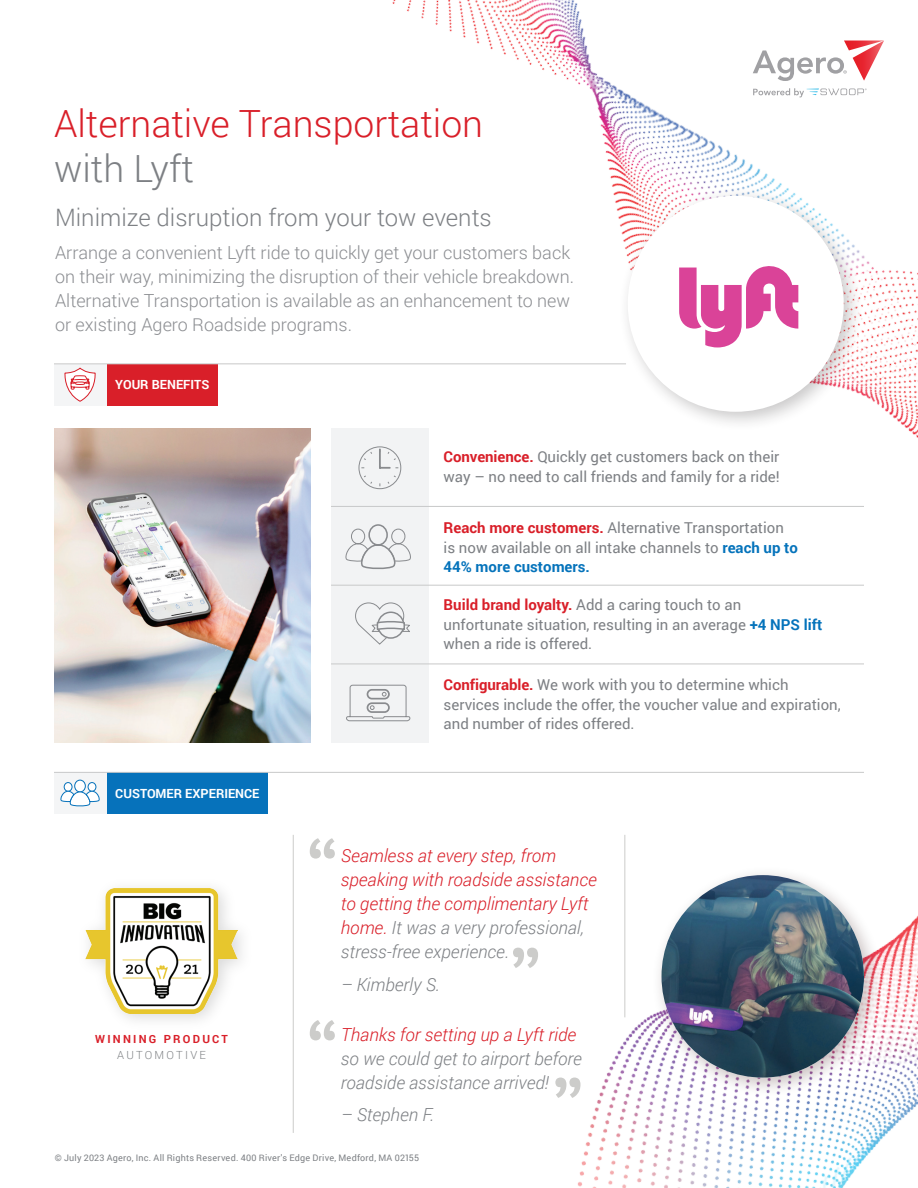
<style>
.page{position:relative;width:918px;height:1188px;background:#fff}
.page>*{position:absolute;margin:0;border:0;box-sizing:border-box;transform-origin:0 0}
.t1{font:300 37.5px "Roboto";color:#d91f29}
.t2{font:300 37.5px "Roboto";color:#7d8084}
.t3{font:300 24px "Roboto";color:#7d8084}
.t4{font:300 18px/24px "Roboto";color:#8b8d91}
.t5{font:italic 300 18px/24px "Roboto";color:#d91f29}
.t6{font:italic 300 18px/24px "Roboto";color:#7d8084}
.t7{font:15px/19.5px "Roboto";color:#7d8084}
.t8{font:700 12.6px "Roboto";color:#fff}
.t9{font:700 11.25px "Roboto";letter-spacing:.2em;color:#d91f29}
.t10{font:300 11.25px "Roboto";letter-spacing:.2em;color:#7e8184}
.t11{font:9px "Roboto";letter-spacing:.025em;color:#7d8084}
.s1{font-weight:700;color:#d91f29}
.s2{font-weight:700;color:#0573bb}
.s3{color:#7d8084}
</style>
<div class="page">
<img style="left:166px;top:0;width:752px;height:527px">
<svg style="left:753px;top:40px;width:131px;height:41px"></svg>
<svg style="left:753px;top:88px;width:114px;height:9px"></svg>
<div style="left:106px;top:772px;width:162px;height:42px;background:#0672bb"></div>
<div style="left:54px;top:772px;width:52px;height:42px;background:#f4f5f6"></div>
<div style="left:75px;top:780px;width:10px;height:12px;background:#fff;border-radius:50%"></div>
<div style="left:74px;top:780px;width:12px;height:12px;border:1px solid #0672bb;border-radius:50%"></div>
<div style="left:64px;top:783px;width:8px;height:8px;background:#fff;border-radius:50%"></div>
<div style="left:64px;top:782px;width:8px;height:10px;border:1px solid #0672bb;border-radius:50%"></div>
<div style="left:88px;top:783px;width:8px;height:8px;background:#fff;border-radius:50%"></div>
<div style="left:88px;top:782px;width:8px;height:10px;border:1px solid #0672bb;border-radius:50%"></div>
<svg style="left:60px;top:791px;width:40px;height:16px"></svg>
<div style="left:106px;top:364px;width:111px;height:41px;background:#d91f29"></div>
<div style="left:54px;top:364px;width:52px;height:41px;background:#f4f5f6"></div>
<svg style="left:64px;top:368px;width:32px;height:34px"></svg>
<div style="left:617px;top:185px;width:246px;height:247px;background:#231f20;opacity:.25"></div>
<div style="left:628px;top:196px;width:216px;height:216px;background:#fff;border-radius:50%"></div>
<hr style="left:54px;top:363px;width:572px;height:1px;background:#c8c9c9">
<hr style="left:54px;top:772px;width:810px;height:1px;background:#c8c9c9">
<img style="left:54px;top:428px;width:256px;height:314px">
<svg style="left:679px;top:266px;width:119px;height:81px"></svg>
<div style="left:331px;top:428px;width:98px;height:314px;background:#f2f3f4"></div>
<hr style="left:331px;top:664px;width:533px;height:1px;background:#c8c9c9">
<hr style="left:331px;top:585px;width:533px;height:1px;background:#c8c9c9">
<hr style="left:331px;top:506px;width:533px;height:1px;background:#c8c9c9">
<svg style="left:355px;top:603px;width:55px;height:42px"></svg>
<img style="left:517px;top:837px;width:401px;height:351px">
<img style="left:122px;top:933px;width:120px;height:88px">
<img style="left:85px;top:888px;width:153px;height:125px">
<div style="left:651px;top:865px;width:233px;height:232px;background:#280000;opacity:.25"></div>
<img style="left:662px;top:875px;width:202px;height:203px;border-radius:101px">
<hr style="left:293px;top:835px;width:1px;height:298px;background:#ccccca">
<hr style="left:624px;top:835px;width:1px;height:182px;background:#ccccca">
<svg style="left:310px;top:838px;width:25px;height:21px"></svg>
<svg style="left:513px;top:948px;width:25px;height:20px"></svg>
<svg style="left:555px;top:1078px;width:25px;height:20px"></svg>
<svg style="left:310px;top:1020px;width:25px;height:20px"></svg>
<div style="left:359px;top:446px;width:42px;height:43px;border:1px solid #898b8e;border-radius:50%"></div>
<svg style="left:361px;top:448px;width:38px;height:39px"></svg>
<svg style="left:346px;top:524px;width:65px;height:45px"></svg>
<svg style="left:346px;top:685px;width:64px;height:36px"></svg>
<h1 class="t1" style="left:54px;top:97px;width:431px">Alternative Transportation</h1>
<h1 class="t2" style="left:54px;top:142px;width:142px">with Lyft</h1>
<h2 class="t3" style="left:55px;top:201px;width:438px">Minimize disruption from your tow events</h2>
<p class="t4" style="left:55px;top:240px;width:521px">Arrange a convenient Lyft ride to quickly get your customers back on their way, minimizing the disruption of their vehicle breakdown.<br>Alternative Transportation is available as an enhancement to new or existing Agero Roadside programs.</p>
<p class="t8" style="left:115px;top:376px;width:96px">YOUR BENEFITS</p>
<p class="t8" style="left:115px;top:784px;width:146px">CUSTOMER EXPERIENCE</p>
<p class="t9" style="left:95px;top:1031px;width:134px">WINNING PRODUCT</p>
<p class="t10" style="left:117px;top:1048px;width:90px">AUTOMOTIVE</p>
<p class="t7" style="left:444px;top:446px;width:338px"><span class="s1">Convenience.</span> Quickly get customers back on their way – no need to call friends and family for a ride!</p>
<p class="t7" style="left:444px;top:517px;width:356px"><span class="s1">Reach more customers.</span> Alternative Transportation is now available on all intake channels to <span class="s2">reach up to<br>44% more customers.</span></p>
<p class="t7" style="left:444px;top:595px;width:380px"><span class="s1">Build brand loyalty.</span> Add a caring touch to an unfortunate situation, resulting in an average <span class="s2">+4 NPS lift </span>when a ride is offered.</p>
<p class="t7" style="left:444px;top:675px;width:399px"><span class="s1">Configurable.</span> We work with you to determine which services include the offer, the voucher value and expiration, and number of rides offered.</p>
<p class="t5" style="left:341px;top:843px;width:257px">Seamless at every step, from speaking with roadside assistance to getting the complimentary Lyft home. <span class="s3">It was a very professional, stress-free experience.</span></p>
<p class="t6" style="left:341px;top:972px;width:101px">– Kimberly S.</p>
<p class="t5" style="left:341px;top:1022px;width:237px">Thanks for setting up a Lyft ride</p>
<p class="t6" style="left:341px;top:1046px;width:243px">so we could get to airport before roadside assistance arrived!</p>
<p class="t6" style="left:341px;top:1102px;width:95px">– Stephen F.</p>
<p class="t11" style="left:55px;top:1151px;width:366px">© July 2023 Agero, Inc. All Rights Reserved. 400 River's Edge Drive, Medford, MA 02155</p>
</div>
